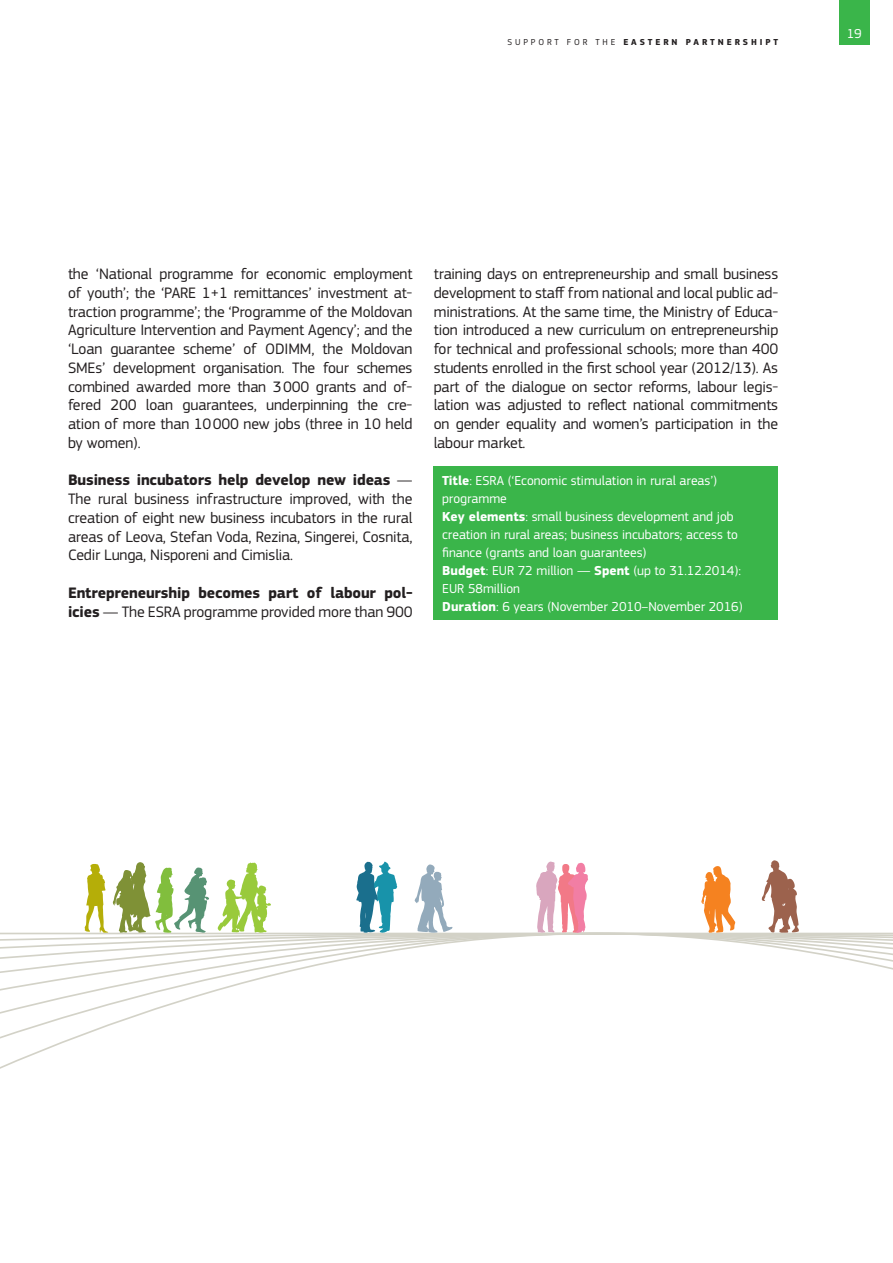
<style>
.page{position:relative;width:893px;height:1263px;background:#fff}
.page>*{position:absolute;margin:0;border:0;box-sizing:border-box;transform-origin:0 0}
.text_body{font:15.75px/18.8px "EC Square Sans Pro";letter-spacing:-.01em;color:#231f20;text-align:justify}
.text_body-2{font:700 15.75px/18.8px "EC Square Sans Pro";letter-spacing:-.01em;color:#231f20}
.Table_text_small{font:13.5px/18px "EC Square Sans Pro";color:#fff}
.t1{font:700 9px "EC Square Sans Pro";letter-spacing:.32em;color:#231f20}
.s1{font-weight:400}
.s2{font-weight:700}
</style>
<div class="page">
<svg style="left:0;top:978px;width:264px;height:91px"></svg>
<div style="left:434px;top:467px;width:344px;height:153px;background:#3ab54a"></div>
<svg style="left:0;top:860px;width:893px;height:118px"></svg>
<div style="left:839px;top:0;width:30px;height:45px;background:#3ab54a"></div>
<p class="t1" style="left:507px;top:36px;width:272px"><span class="s1">SUPPORT FOR THE</span> EASTERN PARTNERSHIPT</p>
<p class="Table_text_small" style="left:847px;top:25px;width:17px">19</p>
<p class="text_body" style="left:68px;top:265px;width:346px">the ‘National programme for economic employment of youth’; the ‘PARE 1+1 remittances’ investment at&shy;traction programme’; the ‘Programme of the Moldovan Agriculture Intervention and Payment Agency’; and the ‘Loan guarantee scheme’ of ODIMM, the Moldovan SMEs’ development organisation. The four schemes combined awarded more than 3000 grants and of&shy;fered 200 loan guarantees, underpinning the cre&shy;ation of more than 10000 new jobs (three in 10 held by women).</p>
<p class="text_body" style="left:68px;top:471px;width:346px"><span class="s2">Business incubators help develop new ideas</span> — The rural business infrastructure improved, with the creation of eight new business incubators in the rural areas of Leova, Stefan Voda, Rezina, Singerei, Cosnita, Cedir Lunga, Nisporeni and Cimislia.</p>
<p class="text_body-2" style="left:68px;top:584px;width:346px">Entrepreneurship becomes part of labour pol&shy;icies <span class="s1">— The ESRA programme provided more than 900</span></p>
<p class="text_body" style="left:434px;top:265px;width:346px">training days on entrepreneurship and small business development to staff from national and local public ad&shy;ministrations. At the same time, the Ministry of Educa&shy;tion introduced a new curriculum on entrepreneurship for technical and professional schools; more than 400 students enrolled in the first school year (2012/13). As part of the dialogue on sector reforms, labour legis&shy;lation was adjusted to reflect national commitments on gender equality and women’s participation in the labour market.</p>
<p class="Table_text_small" style="left:442px;top:472px;width:276px"><span class="s2">Title</span>: ESRA (‘Economic stimulation in rural areas’) programme</p>
<p class="Table_text_small" style="left:442px;top:508px;width:297px"><span class="s2">Key elements</span>: small business development and job creation in rural areas; business incubators; access to finance (grants and loan guarantees)</p>
<p class="Table_text_small" style="left:442px;top:562px;width:300px"><span class="s2">Budget</span>: EUR 72 million — <span class="s2">Spent</span> (up to 31.12.2014):<br>EUR 58million</p>
<p class="Table_text_small" style="left:442px;top:598px;width:302px"><span class="s2">Duration</span>: 6 years (November 2010–November 2016)</p>
</div>
